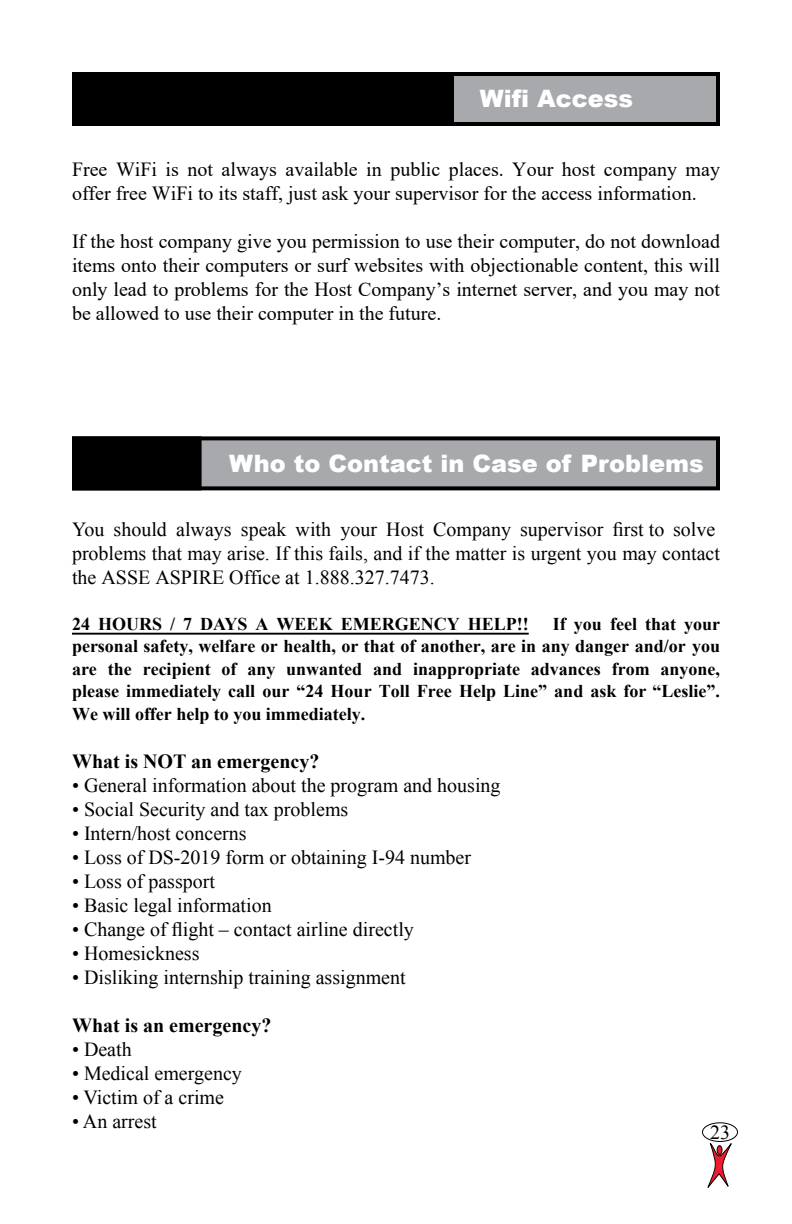
<style>
.page{position:relative;width:792px;height:1224px;background:#fff}
.page>*{position:absolute;margin:0;border:0;box-sizing:border-box;transform-origin:0 0}
.t1{font:900 24px "Arial";color:#fff}
.t2{font:20px/24px "Times New Roman";color:#000}
.t3{font:700 20px "Times New Roman";color:#000}
.t4{font:700 18px/22.4px "Times New Roman";color:#000;text-align:justify}
</style>
<div class="page">
<div style="left:72px;top:72px;width:648px;height:54px;background:#a7a9ac;border:4px solid #000"></div>
<div style="left:72px;top:72px;width:382px;height:54px;background:#000"></div>
<svg style="left:707px;top:1143px;width:25px;height:45px"></svg>
<div style="left:717px;top:1146px;width:5px;height:8px;background:#ed1c2e;border-radius:50%"></div>
<div style="left:717px;top:1145px;width:5px;height:10px;border:1px solid #000;border-radius:50%"></div>
<div style="left:702px;top:1122px;width:36px;height:20px;border:1px solid #000;border-radius:50%"></div>
<hr style="left:72px;top:633px;width:457px;height:2px;background:#000">
<div style="left:72px;top:436px;width:648px;height:54px;background:#a7a9ac;border:4px solid #000"></div>
<div style="left:72px;top:436px;width:130px;height:54px;background:#000;border:4px solid #000"></div>
<p class="t1" style="left:480px;top:81px;width:155px">Wifi Access</p>
<p class="t2" style="left:72px;top:157px;width:650px">Free WiFi is not always available in public places. Your host company may offer free WiFi to its staff, just ask your supervisor for the access information.</p>
<p class="t2" style="left:72px;top:229px;width:650px;text-align:justify">If the host company give you permission to use their computer, do not download items onto their computers or surf websites with objectionable content, this will only lead to problems for the Host Company’s internet server, and you may not be allowed to use their computer in the future.</p>
<p class="t1" style="left:229px;top:446px;width:476px">Who to Contact in Case of Problems</p>
<p class="t2" style="left:72px;top:517px;width:650px">You should always speak with your Host Company supervisor first to solve problems that may arise. If this fails, and if the matter is urgent you may contact the ASSE ASPIRE Office at 1.888.327.7473.</p>
<p class="t4" style="left:72px;top:612px;width:458px">24 HOURS / 7 DAYS A WEEK EMERGENCY HELP!!</p>
<p class="t4" style="left:72px;top:612px;width:650px;text-indent:481px">If you feel that your personal safety, welfare or health, or that of another, are in any danger and/or you are the recipient of any unwanted and inappropriate advances from anyone, please immediately call our “24 Hour Toll Free Help Line” and ask for “Leslie”.<br>We will offer help to you immediately.</p>
<p class="t3" style="left:72px;top:747px;width:249px">What is NOT an emergency?</p>
<p class="t2" style="left:72px;top:773px;width:430px">• General information about the program and housing</p>
<p class="t2" style="left:72px;top:797px;width:278px">• Social Security and tax problems</p>
<p class="t2" style="left:72px;top:821px;width:176px">• Intern/host concerns</p>
<p class="t2" style="left:72px;top:845px;width:401px">• Loss of DS-2019 form or obtaining I-94 number</p>
<p class="t2" style="left:72px;top:869px;width:145px">• Loss of passport</p>
<p class="t2" style="left:72px;top:893px;width:201px">• Basic legal information</p>
<p class="t2" style="left:72px;top:917px;width:343px">• Change of flight – contact airline directly</p>
<p class="t2" style="left:72px;top:941px;width:129px">• Homesickness</p>
<p class="t2" style="left:72px;top:965px;width:335px">• Disliking internship training assignment</p>
<p class="t3" style="left:72px;top:1011px;width:201px">What is an emergency?</p>
<p class="t2" style="left:72px;top:1037px;width:61px">• Death</p>
<p class="t2" style="left:72px;top:1061px;width:171px">• Medical emergency</p>
<p class="t2" style="left:72px;top:1085px;width:154px">• Victim of a crime</p>
<p class="t2" style="left:72px;top:1109px;width:86px">• An arrest</p>
<p class="t2" style="left:710px;top:1120px;width:21px">23</p>
</div>
